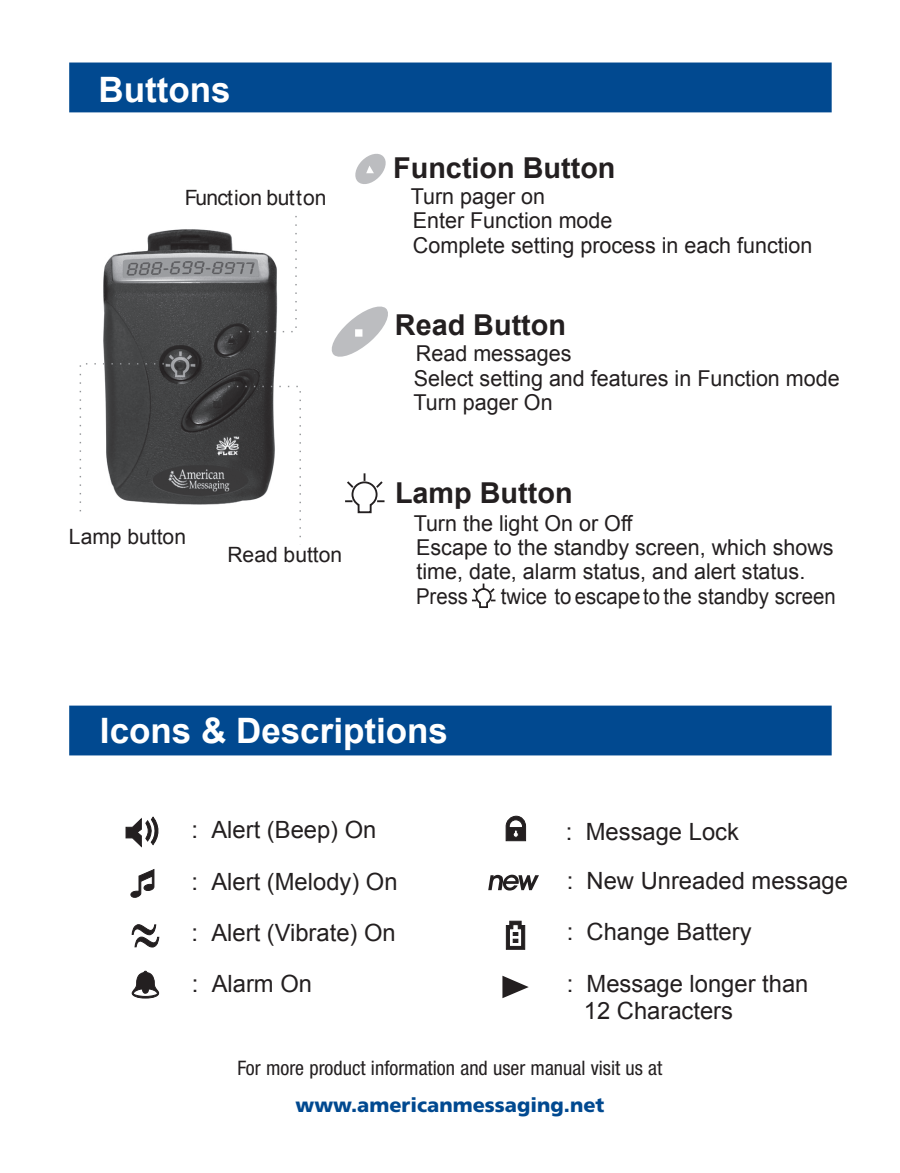
<style>
.page{position:relative;width:900px;height:1173px;background:#fff}
.page>*{position:absolute;margin:0;border:0;box-sizing:border-box;transform-origin:0 0}
.t1{font:700 35px "Arial";color:#fff}
.t2{font:700 28.75px "Arial";color:#231f20}
.t3{font:23.75px/51.2px "Arial";color:#231f20}
.t4{font:22px/24.2px "Arial";color:#231f20}
.t5{font:22px "Arial";color:#231f20;scale:.93 1}
.t6{font:21px "Arial";color:#231f20}
.t7{font:condensed 20px "Helvetica Neue";color:#231f20}
.t8{font:900 20px "Frutiger";color:#014990}
</style>
<div class="page">
<div style="left:69px;top:705px;width:763px;height:50px;background:#014990"></div>
<div style="left:69px;top:62px;width:763px;height:50px;background:#014990"></div>
<svg style="left:331px;top:306px;width:57px;height:51px"></svg>
<svg style="left:355px;top:153px;width:31px;height:31px"></svg>
<svg style="left:502px;top:975px;width:27px;height:23px"></svg>
<svg style="left:506px;top:921px;width:19px;height:28px"></svg>
<svg style="left:506px;top:815px;width:20px;height:26px"></svg>
<svg style="left:132px;top:971px;width:27px;height:27px"></svg>
<svg style="left:131px;top:869px;width:23px;height:28px"></svg>
<svg style="left:132px;top:924px;width:27px;height:23px"></svg>
<svg style="left:126px;top:817px;width:32px;height:29px"></svg>
<svg style="left:488px;top:874px;width:51px;height:16px"></svg>
<svg style="left:345px;top:473px;width:40px;height:39px"></svg>
<svg style="left:471px;top:583px;width:25px;height:24px"></svg>
<svg style="left:79px;top:216px;width:222px;height:329px"></svg>
<h1 class="t1" style="left:99px;top:70px;width:134px">Buttons</h1>
<p class="t6" style="left:185px;top:186px;width:143px">Function button</p>
<p class="t6" style="left:69px;top:525px;width:119px">Lamp button</p>
<p class="t6" style="left:227px;top:542px;width:116px">Read button</p>
<h2 class="t2" style="left:393px;top:151px;width:224px">Function Button</h2>
<p class="t4" style="left:411px;top:184px;width:136px">Turn pager on</p>
<p class="t4" style="left:413px;top:208px;width:401px">Enter Function mode<br>Complete setting process in each function</p>
<h2 class="t2" style="left:395px;top:309px;width:173px">Read Button</h2>
<p class="t4" style="left:413px;top:341px;width:428px">Read messages<br>Select setting and features in Function mode<br>Turn pager On</p>
<h2 class="t2" style="left:395px;top:477px;width:179px">Lamp Button</h2>
<p class="t4" style="left:414px;top:511px;width:422px">Turn the light On or Off<br>Escape to the standby screen, which shows time, date, alarm status, and alert status.<br>Press</p>
<p class="t5" style="left:501px;top:583px;width:362px">twice to escape to the stand by screen</p>
<h1 class="t1" style="left:100px;top:711px;width:350px">Icons &amp; Descriptions</h1>
<p class="t3" style="left:192px;top:804px;width:207px">: Alert (Beep) On<br>: Alert (Melody) On : Alert (Vibrate) On : Alarm On</p>
<p class="t3" style="left:566px;top:807px;width:284px;line-height:49px">: Message Lock<br>: New Unreaded message</p>
<p class="t3" style="left:567px;top:906px;width:243px">: Change Battery<br>: Message longer than</p>
<p class="t3" style="left:584px;top:985px;width:151px">12 Characters</p>
<p class="t7" style="left:238px;top:1056px;width:426px">For more product information and user manual visit us at</p>
<p class="t8" style="left:296px;top:1092px;width:310px">www.americanmessaging.net</p>
</div>
